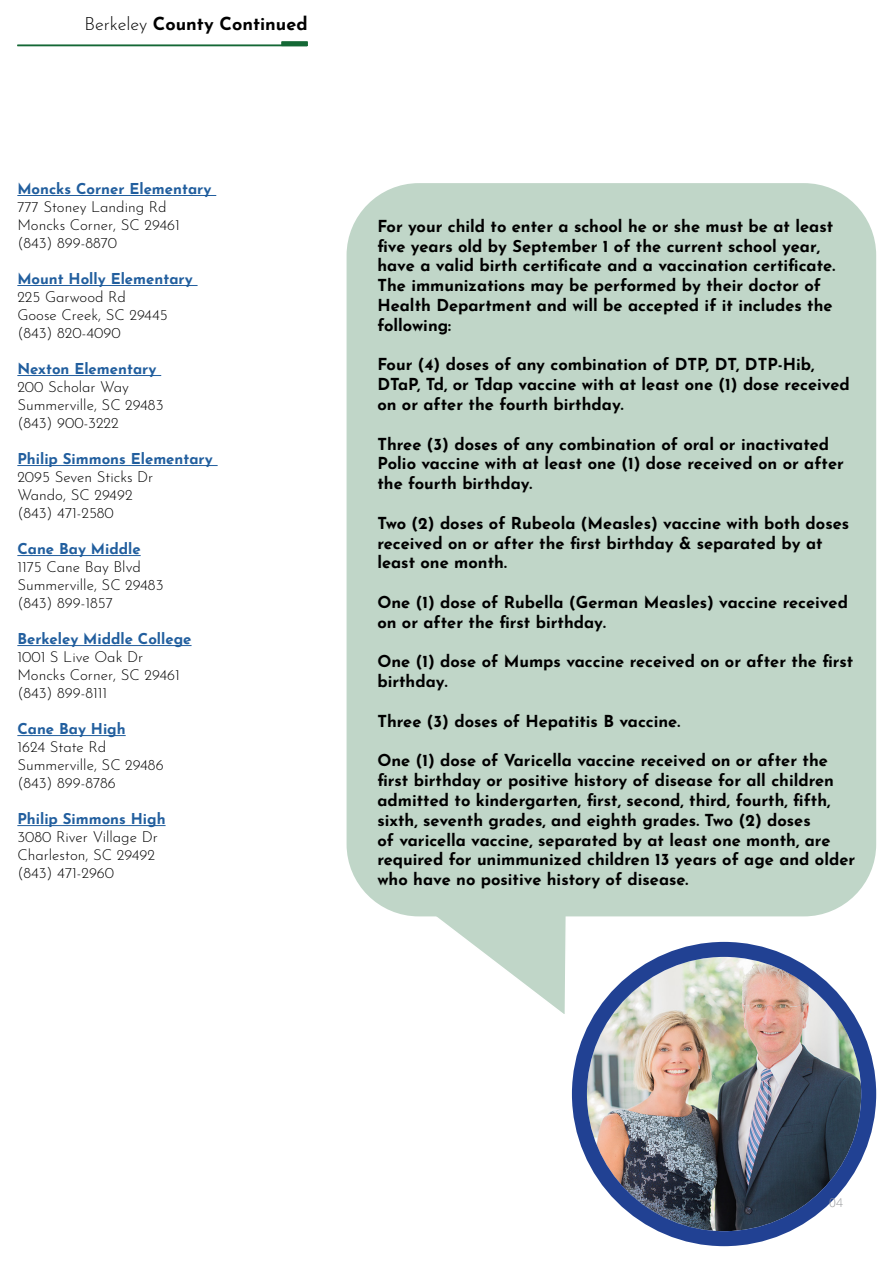
<style>
.page{position:relative;width:893px;height:1263px;background:#fff}
.page>*{position:absolute;margin:0;border:0;box-sizing:border-box;transform-origin:0 0}
.t1{font:700 18px "Josefin Sans";color:#000}
.t2{font:700 16.5px/19.8px "Josefin Sans";color:#000}
.t3{font:300 15px/18px "Josefin Sans";color:#000101}
.t4{font:700 15px "Josefin Sans";color:#215e9e}
.t5{font:300 12px "Open Sans";color:#939598}
.s1{font-weight:300}
</style>
<div class="page">
<svg style="left:431px;top:916px;width:137px;height:98px"></svg>
<img style="left:587px;top:957px;width:274px;height:274px;border-radius:137px">
<div style="left:572px;top:942px;width:304px;height:304px;border:15px solid #214193;border-radius:50%"></div>
<div style="left:347px;top:183px;width:529px;height:733px;background:#c0d6c8;border-radius:72px"></div>
<hr style="left:17px;top:195px;width:199px;height:1px;background:#215e9e">
<hr style="left:17px;top:285px;width:181px;height:1px;background:#215e9e">
<hr style="left:17px;top:375px;width:144px;height:1px;background:#215e9e">
<hr style="left:17px;top:465px;width:201px;height:1px;background:#215e9e">
<hr style="left:17px;top:555px;width:124px;height:1px;background:#215e9e">
<hr style="left:17px;top:645px;width:175px;height:1px;background:#215e9e">
<hr style="left:17px;top:735px;width:109px;height:1px;background:#215e9e">
<hr style="left:17px;top:825px;width:149px;height:1px;background:#215e9e">
<hr style="left:282px;top:42px;width:26px;height:4px;background:#146835">
<hr style="left:17px;top:45px;width:290px;height:1px;background:#146835">
<p class="t1" style="left:84px;top:8px;width:225px"><span class="s1">Berkeley</span> County Continued</p>
<p class="t4" style="left:17px;top:176px;width:196px">Moncks Corner Elementary</p>
<p class="t3" style="left:17px;top:197px;width:164px">777 Stoney Landing Rd<br>Moncks Corner, SC 29461 (843) 899-8870</p>
<p class="t4" style="left:17px;top:266px;width:177px">Mount Holly Elementary</p>
<p class="t3" style="left:17px;top:287px;width:152px">225 Garwood Rd<br>Goose Creek, SC 29445 (843) 820-4090</p>
<p class="t4" style="left:17px;top:356px;width:140px">Nexton Elementary</p>
<p class="t3" style="left:17px;top:377px;width:148px">200 Scholar Way<br>Summerville, SC 29483 (843) 900-3222</p>
<p class="t4" style="left:17px;top:446px;width:197px">Philip Simmons Elementary</p>
<p class="t3" style="left:17px;top:467px;width:138px">2095 Seven Sticks Dr<br>Wando, SC 29492 (843) 471-2580</p>
<p class="t4" style="left:17px;top:536px;width:125px">Cane Bay Middle</p>
<p class="t3" style="left:17px;top:557px;width:148px">1175 Cane Bay Blvd<br>Summerville, SC 29483 (843) 899-1857</p>
<p class="t4" style="left:17px;top:626px;width:176px">Berkeley Middle College</p>
<p class="t3" style="left:17px;top:647px;width:164px">1001 S Live Oak Dr<br>Moncks Corner, SC 29461 (843) 899-8111</p>
<p class="t4" style="left:17px;top:716px;width:110px">Cane Bay High</p>
<p class="t3" style="left:17px;top:737px;width:148px">1624 State Rd<br>Summerville, SC 29486 (843) 899-8786</p>
<p class="t4" style="left:17px;top:806px;width:150px">Philip Simmons High</p>
<p class="t3" style="left:17px;top:827px;width:142px">3080 River Village Dr<br>Charleston, SC 29492 (843) 471-2960</p>
<p class="t2" style="left:377px;top:214px;width:459px">For your child to enter a school he or she must be at least five years old by September 1 of the current school year, have a valid birth certificate and a vaccination certificate.<br>The immunizations may be performed by their doctor of Health Department and will be accepted if it includes the following:</p>
<p class="t2" style="left:377px;top:352px;width:474px">Four (4) doses of any combination of DTP, DT, DTP-Hib,<br>DTaP, Td, or Tdap vaccine with at least one (1) dose received on or after the fourth birthday.</p>
<p class="t2" style="left:377px;top:431px;width:468px">Three (3) doses of any combination of oral or inactivated<br>Polio vaccine with at least one (1) dose received on or after the fourth birthday.</p>
<p class="t2" style="left:377px;top:511px;width:473px">Two (2) doses of Rubeola (Measles) vaccine with both doses received on or after the first birthday &amp; separated by at least one month.</p>
<p class="t2" style="left:377px;top:590px;width:472px">One (1) dose of Rubella (German Measles) vaccine received on or after the first birthday.</p>
<p class="t2" style="left:377px;top:649px;width:478px">One (1) dose of Mumps vaccine received on or after the first birthday.</p>
<p class="t2" style="left:377px;top:709px;width:304px">Three (3) doses of Hepatitis B vaccine.</p>
<p class="t2" style="left:377px;top:748px;width:479px">One (1) dose of Varicella vaccine received on or after the first birthday or positive history of disease for all children admitted to kindergarten, first, second, third, fourth, fifth, sixth, seventh grades, and eighth grades. Two (2) doses<br>of varicella vaccine, separated by at least one month, are required for unimmunized children 13 years of age and older who have no positive history of disease.</p>
<p class="t5" style="left:829px;top:1194px;width:15px">04</p>
</div>
